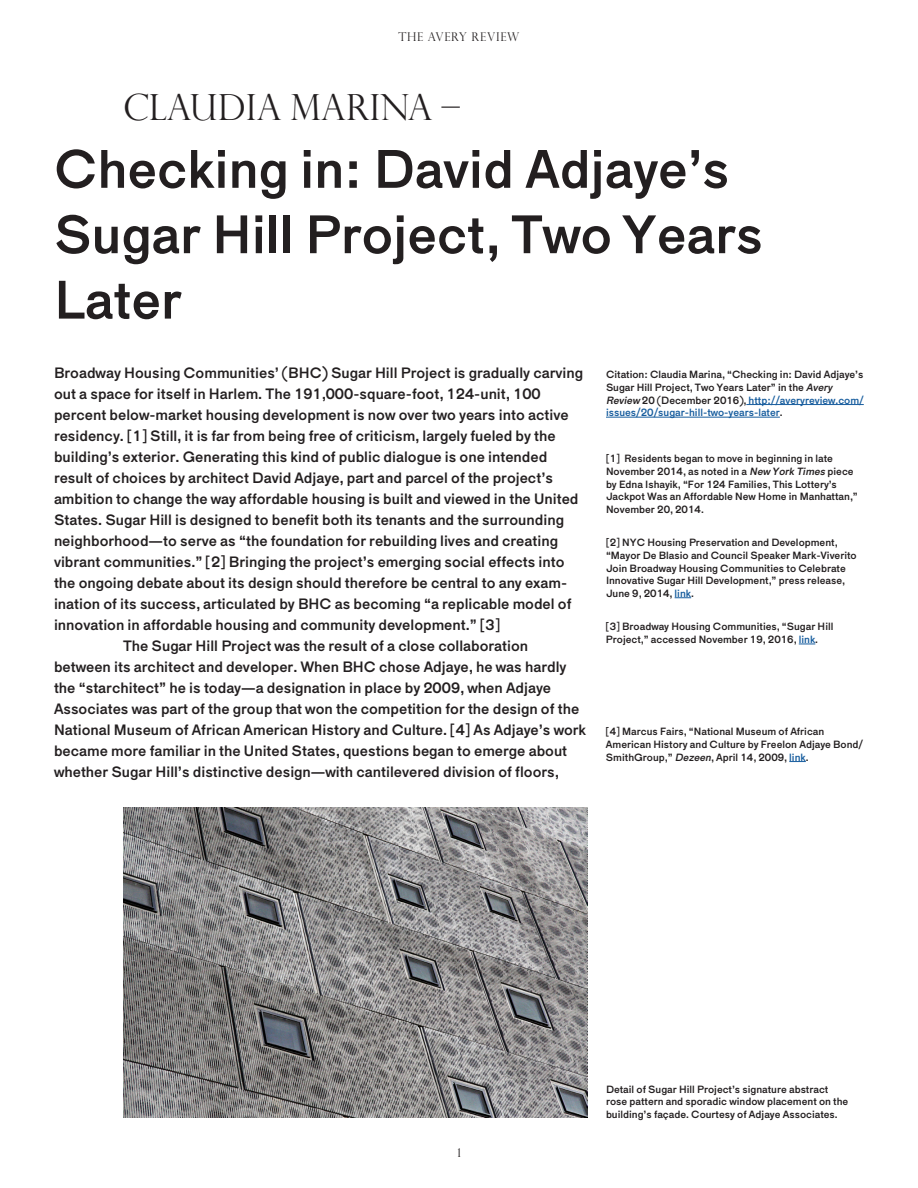
<style>
.page{position:relative;width:918px;height:1188px;background:#fff}
.page>*{position:absolute;margin:0;border:0;box-sizing:border-box;transform-origin:0 0}
.Article_Title{font:54px/65.4px "Maria Pro";color:#231f20}
.Author_Name{font:300 36px "Perpetua Titling MT Std";color:#231f20}
.Main_Paragraph{font:15px/21px "Maria Pro";color:#231f20}
.t1{font:300 12px "Perpetua Titling MT Std";letter-spacing:.06em;color:#231f20}
.Footnotes{font:10.5px/12.6px "Maria Pro";color:#231f20}
.Captions{font:10.5px/12.6px "Maria Pro";color:#231f20}
.s1{font-style:italic}
.s2{color:#175d9e}
</style>
<div class="page">
<svg style="left:675px;top:597px;width:16px;height:1px"></svg>
<svg style="left:799px;top:644px;width:16px;height:1px"></svg>
<svg style="left:789px;top:761px;width:17px;height:1px"></svg>
<hr style="left:746px;top:404px;width:118px;height:1px;background:#175d9e">
<hr style="left:606px;top:417px;width:174px;height:1px;background:#175d9e">
<img style="left:123px;top:808px;width:465px;height:310px">
<p class="t1" style="left:399px;top:30px;width:122px">THE AVERY REVIEW</p>
<p class="Author_Name" style="left:123px;top:85px;width:338px">CLAUDIA MARINA –</p>
<p class="Article_Title" style="left:54px;top:137px;width:677px">Checking in: David Adjaye’s</p>
<p class="Article_Title" style="left:54px;top:202px;width:711px">Sugar Hill Project, Two Years<br>Later</p>
<p class="Main_Paragraph" style="left:54px;top:363px;width:531px">Broadway Housing Communities’ (BHC) Sugar Hill Project is gradually carving out a space for itself in Harlem. The 191,000-square-foot, 124-unit, 100 percent below-market housing development is now over two years into active residency. [1] Still, it is far from being free of criticism, largely fueled by the building’s exterior. Generating this kind of public dialogue is one intended result of choices by architect David Adjaye, part and parcel of the project’s ambition to change the way affordable housing is built and viewed in the United States. Sugar Hill is designed to benefit both its tenants and the surrounding neighborhood—to serve as “the foundation for rebuilding lives and creating vibrant communities.” [2] Bringing the project’s emerging social effects into the ongoing debate about its design should therefore be central to any exam&shy;ination of its success, articulated by BHC as becoming “a replicable model of innovation in affordable housing and community development.” [3]</p>
<p class="Main_Paragraph" style="left:54px;top:636px;width:534px;text-indent:69px">The Sugar Hill Project was the result of a close collaboration between its architect and developer. When BHC chose Adjaye, he was hardly the “starchitect” he is today—a designation in place by 2009, when Adjaye Associates was part of the group that won the competition for the design of the National Museum of African American History and Culture. [4] As Adjaye’s work became more familiar in the United States, questions began to emerge about whether Sugar Hill’s distinctive design—with cantilevered division of floors,</p>
<p class="Footnotes" style="left:606px;top:368px;width:259px">Citation: Claudia Marina, “Checking in: David Adjaye’s Sugar Hill Project, Two Years Later” in the <span class="s1">Avery Review</span> 20 (December 2016), <span class="s2">http://averyreview.com/ issues/20/sugar-hill-two-years-later</span>.</p>
<p class="Footnotes" style="left:606px;top:452px;width:253px">[1] Residents began to move in beginning in late November 2014, as noted in a <span class="s1">New York Times</span> piece by Edna Ishayik, “For 124 Families, This Lottery’s Jackpot Was an Affordable New Home in Manhattan,” November 20, 2014. ↩</p>
<p class="Footnotes" style="left:606px;top:536px;width:252px">[2] NYC Housing Preservation and Development, “Mayor De Blasio and Council Speaker Mark-Viverito Join Broadway Housing Communities to Celebrate Innovative Sugar Hill Development,” press release, June 9, 2014, <span class="s2">link</span>. ↩</p>
<p class="Footnotes" style="left:606px;top:620px;width:229px">[3] Broadway Housing Communities, “Sugar Hill<br>Project,” accessed November 19, 2016, <span class="s2">link</span>. ↩</p>
<p class="Footnotes" style="left:606px;top:725px;width:259px">[4] Marcus Fairs, “National Museum of African<br>American History and Culture by Freelon Adjaye Bond/<br>SmithGroup,” <span class="s1">Dezeen</span>, April 14, 2009, <span class="s2">link</span>.</p>
<p class="t1" style="left:458px;top:1146px;width:5px">1</p>
<p class="Captions" style="left:606px;top:1083px;width:244px">Detail of Sugar Hill Project’s signature abstract rose pattern and sporadic window placement on the building’s façade. Courtesy of Adjaye Associates.</p>
</div>
